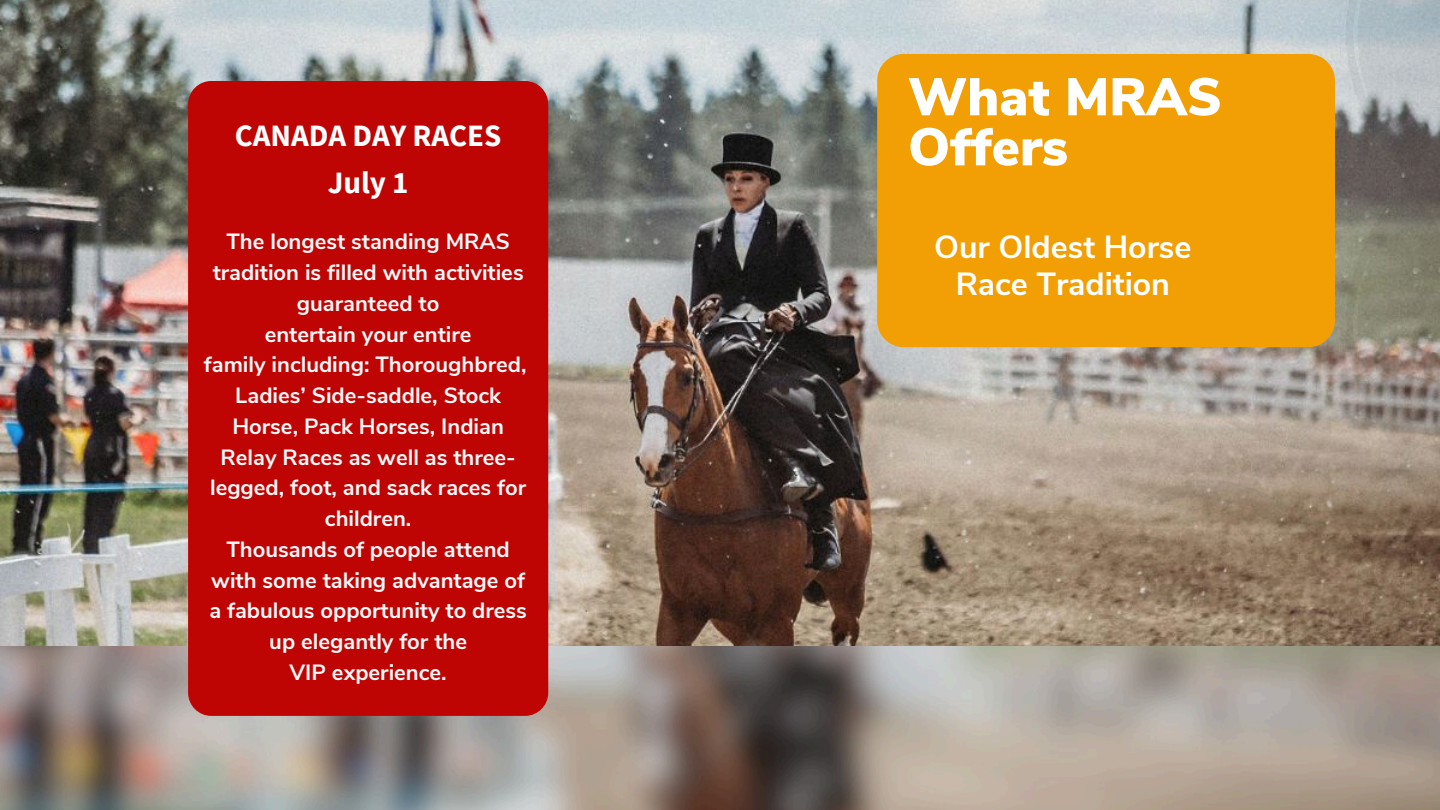
<style>
.page{position:relative;width:1440px;height:810px;background:#fff}
.page>*{position:absolute;margin:0;border:0;box-sizing:border-box;transform-origin:0 0}
.t1{font:900 52.8px/50px "Nunito Sans";color:#fff}
.t2{font:700 32px/36.8px "Nunito Sans";color:#fff;text-align:center}
.t3{font:700 31px/46.5px "Source Sans Pro";color:#fff;text-align:center}
.t4{font:700 22px/30.8px "Nunito Sans";color:#f8f8f8;text-align:center}
</style>
<div class="page">
<img style="left:0;top:0;width:1440px;height:646px">
<svg style="left:1346px;top:0;width:94px;height:167px"></svg>
<svg style="left:1346px;top:192px;width:94px;height:270px"></svg>
<svg style="left:1130px;top:85px;width:210px;height:374px"></svg>
<svg style="left:1124px;top:479px;width:316px;height:83px"></svg>
<img style="left:0;top:646px;width:1440px;height:164px">
<div style="left:188px;top:81px;width:360px;height:635px;background:#bf0404;border-radius:23px"></div>
<div style="left:877px;top:54px;width:458px;height:293px;background:#f29f05;border-radius:27px"></div>
<h1 class="t3" style="left:235px;top:112px;width:268px">CANADA DAY RACES<br>July 1</h1>
<h2 class="t4" style="left:204px;top:227px;width:324px">The longest standing MRAS tradition is filled with activities guaranteed to<br>entertain your entire<br>family including: Thoroughbred,<br>Ladies’ Side-saddle, Stock<br>Horse, Pack Horses, Indian<br>Relay Races as well as three&shy;legged, foot, and sack races for children.</h2>
<h2 class="t4" style="left:209px;top:534px;width:319px">Thousands of people attend with some taking advantage of a fabulous opportunity to dress up elegantly for the<br>VIP experience.</h2>
<p class="t1" style="left:908px;top:73px;width:315px">What MRAS<br>Offers</p>
<p class="t2" style="left:934px;top:229px;width:259px">Our Oldest Horse<br>Race Tradition</p>
</div>
